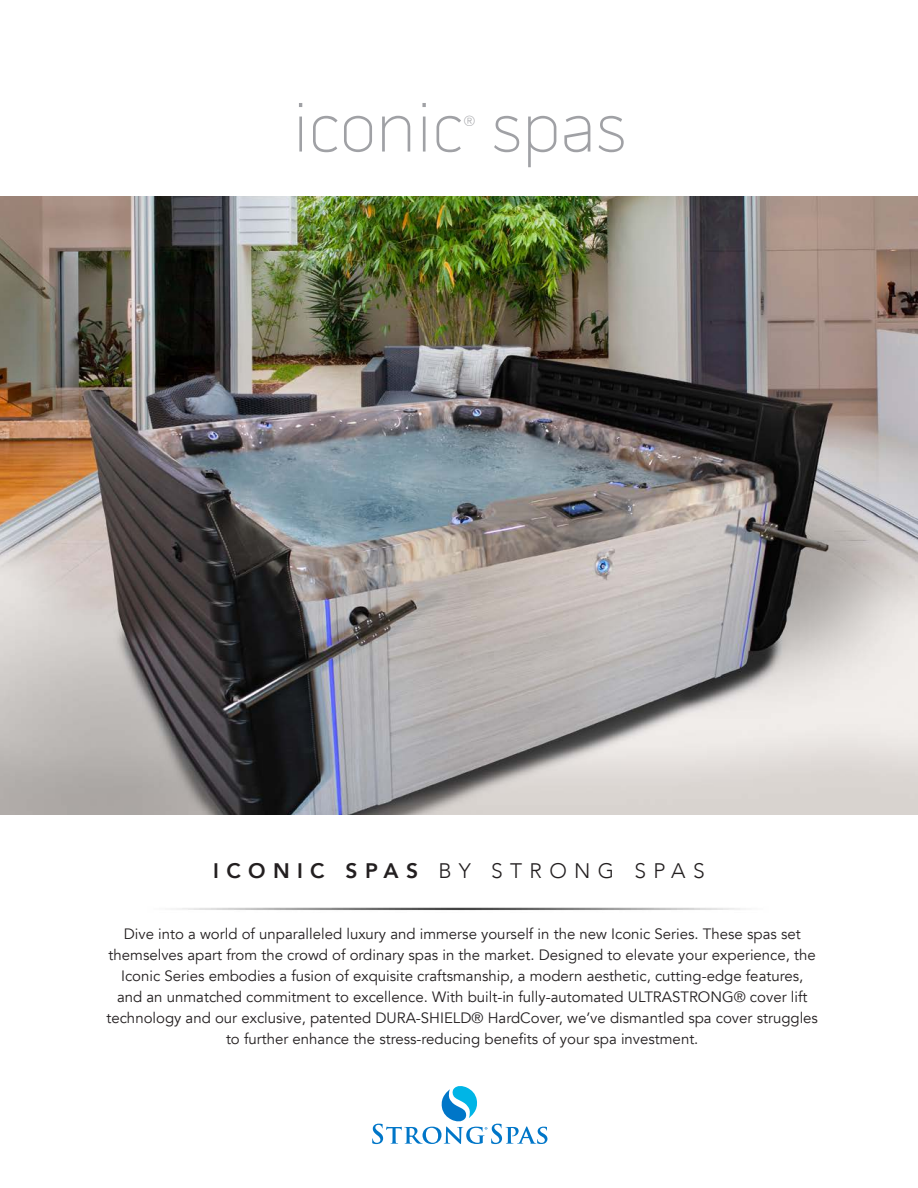
<style>
.page{position:relative;width:918px;height:1188px;background:#fff}
.page>*{position:absolute;margin:0;border:0;box-sizing:border-box;transform-origin:0 0}
.t1{font:100 71.4px "Pill Gothic 600 mg";color:#a0a1a5}
.t2{font:300 21px "Avenir";letter-spacing:.35em;color:#231f20}
.t3{font:15px/21px "Avenir";color:#231f20;text-align:center}
.t4{font:100 15px "Pill Gothic 600 mg";color:#a0a1a5}
.s1{font-weight:800}
</style>
<div class="page">
<img style="left:176px;top:907px;width:565px;height:4px">
<svg style="left:372px;top:1086px;width:175px;height:58px"></svg>
<img style="left:0;top:197px;width:918px;height:617px">
<p class="t1" style="left:292px;top:87px;width:336px">iconic spas</p>
<p class="t4" style="left:464px;top:112px;width:14px">®</p>
<p class="t2" style="left:213px;top:858px;width:493px"><span class="s1">ICONIC SPAS</span> BY STRONG SPAS</p>
<p class="t3" style="left:106px;top:924px;width:713px">Dive into a world of unparalleled luxury and immerse yourself in the new Iconic Series. These spas set themselves apart from the crowd of ordinary spas in the market. Designed to elevate your experience, the Iconic Series embodies a fusion of exquisite craftsmanship, a modern aesthetic, cutting-edge features,<br>and an unmatched commitment to excellence. With built-in fully-automated ULTRASTRONG® cover lift technology and our exclusive, patented DURA-SHIELD® HardCover, we’ve dismantled spa cover struggles to further enhance the stress-reducing benefits of your spa investment.</p>
</div>
